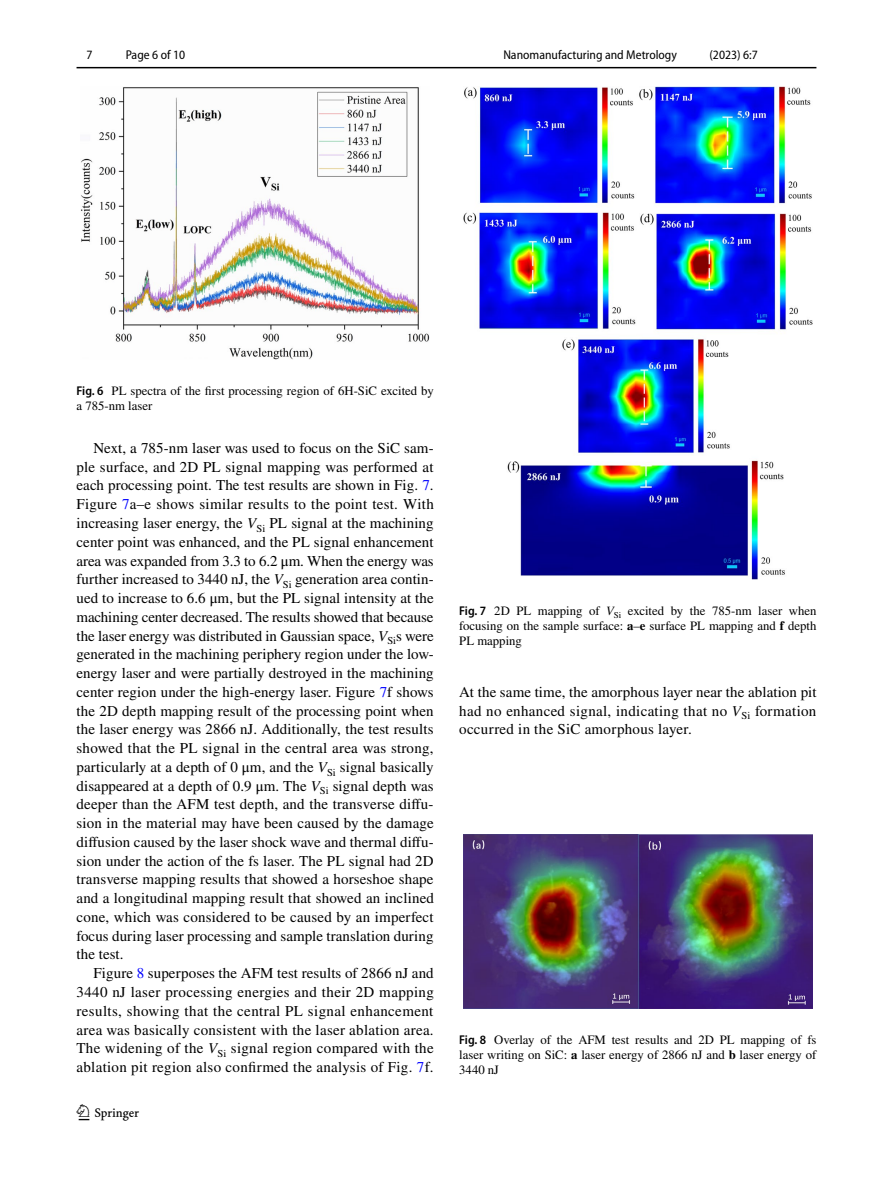
<style>
.page{position:relative;width:893px;height:1187px;background:#fff}
.page>*{position:absolute;margin:0;border:0;box-sizing:border-box;transform-origin:0 0}
.t1{font:22.5px "Springnew Regular 2";color:#000}
.t2{font:15px/18.8px "STIX";letter-spacing:.02em;color:#000;text-align:justify}
.t3{font:12.75px/15px "STIX";color:#000;text-align:justify}
.t4{font:semi-condensed 12.75px "Myriad Pro";color:#000}
.s1{font-family:"Myriad Pro";font-weight:600;font-stretch:semi-condensed}
.s2{color:#00f}
.s3{font-style:italic}
.s4{font-weight:700}
</style>
<div class="page">
<hr style="left:77px;top:67px;width:739px;height:1px;background:#000">
<img style="left:81px;top:87px;width:348px;height:273px">
<img style="left:463px;top:87px;width:349px;height:492px">
<div style="left:459px;top:834px;width:357px;height:174px;background:linear-gradient(to bottom,#fff,#fff)"></div>
<img style="left:463px;top:834px;width:349px;height:174px">
<p class="t4" style="left:87px;top:48px;width:8px">7</p>
<p class="t4" style="left:126px;top:48px;width:61px">Page 6 of 10</p>
<p class="t4" style="left:503px;top:48px;width:175px">Nanomanufacturing and Metrology</p>
<p class="t4" style="left:709px;top:48px;width:50px">(2023) 6:7</p>
<p class="t3" style="left:77px;top:384px;width:359px"><span class="s1">Fig. 6</span> PL spectra of the first processing region of 6H-SiC excited by a 785-nm laser</p>
<p class="t2" style="left:77px;top:439px;width:359px;text-indent:17px">Next, a 785-nm laser was used to focus on the SiC sam&shy;ple surface, and 2D PL signal mapping was performed at each processing point. The test results are shown in Fig. <span class="s2">7</span>.<br>Figure <span class="s2">7</span>a–e shows similar results to the point test. With increasing laser energy, the <span class="s3">V</span><sub>Si</sub> PL signal at the machining center point was enhanced, and the PL signal enhancement area was expanded from 3.3 to 6.2 μm. When the energy was further increased to 3440 nJ, the <span class="s3">V</span><sub>Si</sub> generation area contin&shy;ued to increase to 6.6 μm, but the PL signal intensity at the machining center decreased. The results showed that because the laser energy was distributed in Gaussian space, <span class="s3">V</span><sub>Si</sub>s were generated in the machining periphery region under the low&shy;energy laser and were partially destroyed in the machining center region under the high-energy laser. Figure <span class="s2">7</span>f shows the 2D depth mapping result of the processing point when the laser energy was 2866 nJ. Additionally, the test results showed that the PL signal in the central area was strong, particularly at a depth of 0 μm, and the <span class="s3">V</span><sub>Si</sub> signal basically disappeared at a depth of 0.9 μm. The <span class="s3">V</span><sub>Si</sub> signal depth was deeper than the AFM test depth, and the transverse diffu&shy;sion in the material may have been caused by the damage diffusion caused by the laser shock wave and thermal diffu&shy;sion under the action of the fs laser. The PL signal had 2D transverse mapping results that showed a horseshoe shape and a longitudinal mapping result that showed an inclined cone, which was considered to be caused by an imperfect focus during laser processing and sample translation during the test.</p>
<p class="t2" style="left:77px;top:964px;width:359px;text-indent:17px">Figure <span class="s2">8</span> superposes the AFM test results of 2866 nJ and 3440 nJ laser processing energies and their 2D mapping results, showing that the central PL signal enhancement area was basically consistent with the laser ablation area.<br>The widening of the <span class="s3">V</span><sub>Si</sub> signal region compared with the ablation pit region also confirmed the analysis of Fig. <span class="s2">7</span>f.</p>
<h1 class="t1" style="left:79px;top:1104px;width:62px">1 3</h1>
<p class="t3" style="left:459px;top:603px;width:359px"><span class="s1">Fig. 7</span> 2D PL mapping of <span class="s3">V</span><sub>Si</sub> excited by the 785-nm laser when focusing on the sample surface: <span class="s4">a</span>–<span class="s4">e</span> surface PL mapping and <span class="s4">f</span> depth PL mapping</p>
<p class="t2" style="left:459px;top:683px;width:359px">At the same time, the amorphous layer near the ablation pit had no enhanced signal, indicating that no <span class="s3">V</span><sub>Si</sub> formation occurred in the SiC amorphous layer.</p>
<p class="t3" style="left:459px;top:1032px;width:359px"><span class="s1">Fig. 8</span> Overlay of the AFM test results and 2D PL mapping of fs laser writing on SiC: <span class="s4">a</span> laser energy of 2866 nJ and <span class="s4">b</span> laser energy of 3440 nJ</p>
</div>
